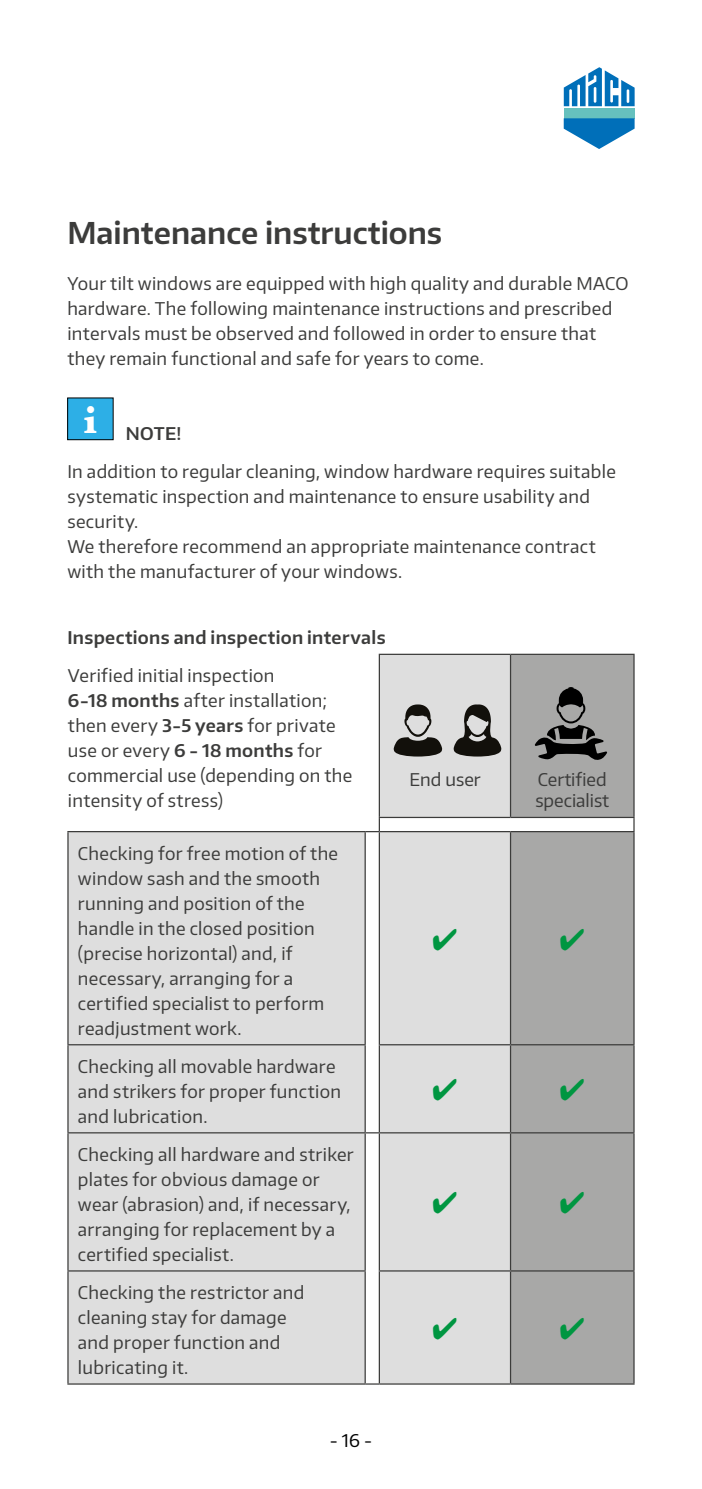
<style>
.page{position:relative;width:702px;height:1489px;background:#fff}
.page>*{position:absolute;margin:0;border:0;box-sizing:border-box;transform-origin:0 0}
.t1{font:700 40px "Baskerville";color:#fff}
.t2{font:600 30px "Encode Sans Normal";color:#3c3c3b}
.t3{font:17.5px/25px "Encode Sans Normal";letter-spacing:.02em;color:#3c3c3b}
.t4{font:600 17.5px "Encode Sans Normal";letter-spacing:.02em;color:#3c3c3b}
.t5{font:17.5px/21px "Encode Sans Normal";color:#3c3c3b}
.t6{font:17.5px "Encode Sans Normal";color:#000}
.s1{font-weight:600}
</style>
<div class="page">
<div style="left:563px;top:108px;width:71px;height:10px;background:#66c1be"></div>
<svg style="left:563px;top:118px;width:71px;height:31px"></svg>
<svg style="left:563px;top:67px;width:71px;height:39px"></svg>
<div style="left:68px;top:398px;width:45px;height:41px;background:#2dafe6"></div>
<div style="left:67px;top:397px;width:46px;height:43px;border:1px solid #000"></div>
<svg style="left:69px;top:654px;width:441px;height:729px;fill:#dedede"></svg>
<div style="left:510px;top:655px;width:123px;height:728px;background:#a8a8a7"></div>
<hr style="left:379px;top:653px;width:131px;height:2px;background:#3c3c3b">
<hr style="left:379px;top:655px;width:1px;height:161px;background:#3c3c3b">
<hr style="left:510px;top:653px;width:124px;height:2px;background:#3c3c3b">
<hr style="left:510px;top:655px;width:1px;height:161px;background:#3c3c3b">
<hr style="left:633px;top:655px;width:1px;height:161px;background:#3c3c3b">
<hr style="left:379px;top:816px;width:131px;height:2px;background:#3c3c3b">
<hr style="left:510px;top:816px;width:124px;height:2px;background:#3c3c3b">
<svg style="left:633px;top:818px;width:1px;height:13px"></svg>
<hr style="left:67px;top:831px;width:298px;height:1px;background:#3c3c3b">
<hr style="left:67px;top:832px;width:2px;height:212px;background:#3c3c3b">
<svg style="left:365px;top:818px;width:15px;height:14px"></svg>
<hr style="left:364px;top:832px;width:2px;height:212px;background:#3c3c3b">
<hr style="left:379px;top:831px;width:131px;height:1px;background:#3c3c3b">
<hr style="left:379px;top:832px;width:1px;height:212px;background:#3c3c3b">
<hr style="left:510px;top:831px;width:124px;height:1px;background:#3c3c3b">
<hr style="left:510px;top:832px;width:1px;height:212px;background:#3c3c3b">
<hr style="left:633px;top:832px;width:1px;height:212px;background:#3c3c3b">
<hr style="left:67px;top:1044px;width:299px;height:1px;background:#3c3c3b">
<hr style="left:67px;top:1045px;width:2px;height:87px;background:#3c3c3b">
<hr style="left:364px;top:1045px;width:2px;height:87px;background:#3c3c3b">
<hr style="left:379px;top:1044px;width:131px;height:1px;background:#3c3c3b">
<hr style="left:379px;top:1045px;width:1px;height:87px;background:#3c3c3b">
<hr style="left:510px;top:1044px;width:124px;height:1px;background:#3c3c3b">
<hr style="left:510px;top:1045px;width:1px;height:87px;background:#3c3c3b">
<hr style="left:633px;top:1045px;width:1px;height:87px;background:#3c3c3b">
<hr style="left:67px;top:1132px;width:298px;height:1px;background:#3c3c3b">
<hr style="left:67px;top:1133px;width:2px;height:137px;background:#3c3c3b">
<svg style="left:365px;top:1132px;width:14px;height:1px"></svg>
<hr style="left:364px;top:1133px;width:2px;height:137px;background:#3c3c3b">
<hr style="left:379px;top:1132px;width:131px;height:1px;background:#3c3c3b">
<hr style="left:379px;top:1133px;width:1px;height:137px;background:#3c3c3b">
<hr style="left:510px;top:1132px;width:124px;height:1px;background:#3c3c3b">
<hr style="left:510px;top:1133px;width:1px;height:137px;background:#3c3c3b">
<hr style="left:633px;top:1133px;width:1px;height:137px;background:#3c3c3b">
<hr style="left:67px;top:1270px;width:299px;height:1px;background:#3c3c3b">
<hr style="left:67px;top:1271px;width:2px;height:112px;background:#3c3c3b">
<hr style="left:364px;top:1271px;width:2px;height:112px;background:#3c3c3b">
<hr style="left:379px;top:1270px;width:131px;height:1px;background:#3c3c3b">
<hr style="left:379px;top:1271px;width:1px;height:112px;background:#3c3c3b">
<hr style="left:510px;top:1270px;width:124px;height:1px;background:#3c3c3b">
<hr style="left:510px;top:1271px;width:1px;height:112px;background:#3c3c3b">
<hr style="left:633px;top:1271px;width:1px;height:112px;background:#3c3c3b">
<hr style="left:67px;top:1383px;width:298px;height:1px;background:#3c3c3b">
<svg style="left:365px;top:1383px;width:14px;height:1px"></svg>
<hr style="left:379px;top:1383px;width:131px;height:1px;background:#3c3c3b">
<hr style="left:510px;top:1383px;width:124px;height:1px;background:#3c3c3b">
<svg style="left:453px;top:704px;width:48px;height:52px;background:#797875"></svg>
<svg style="left:393px;top:704px;width:49px;height:52px;background:#868583"></svg>
<svg style="left:534px;top:687px;width:73px;height:74px;background:#717170"></svg>
<svg style="left:433px;top:928px;width:23px;height:21px"></svg>
<svg style="left:560px;top:928px;width:24px;height:21px"></svg>
<svg style="left:433px;top:1078px;width:23px;height:22px"></svg>
<svg style="left:560px;top:1078px;width:24px;height:22px"></svg>
<svg style="left:433px;top:1191px;width:23px;height:22px"></svg>
<svg style="left:560px;top:1191px;width:24px;height:22px"></svg>
<svg style="left:433px;top:1317px;width:23px;height:21px"></svg>
<svg style="left:560px;top:1317px;width:24px;height:21px"></svg>
<h2 class="t2" style="left:67px;top:213px;width:376px">Maintenance instructions</h2>
<p class="t3" style="left:67px;top:270px;width:562px">Your tilt windows are equipped with high quality and durable MACO hardware. The following maintenance instructions and prescribed intervals must be observed and followed in order to ensure that they remain functional and safe for years to come.</p>
<h1 class="t1" style="left:84px;top:392px;width:15px">i</h1>
<p class="t4" style="left:126px;top:422px;width:57px">NOTE!</p>
<p class="t3" style="left:67px;top:458px;width:550px">In addition to regular cleaning, window hardware requires suitable systematic inspection and maintenance to ensure usability and security.<br>We therefore recommend an appropriate maintenance contract with the manufacturer of your windows.</p>
<p class="t4" style="left:67px;top:625px;width:320px">Inspections and inspection intervals</p>
<p class="t3" style="left:68px;top:662px;width:286px">Verified initial inspection<br><span class="s1">6-18 months</span> after installation; then every <span class="s1">3-5 years</span> for private use or every <span class="s1">6 - 18 months</span> for commercial use (depending on the intensity of stress)</p>
<p class="t3" style="left:78px;top:840px;width:262px">Checking for free motion of the window sash and the smooth running and position of the handle in the closed position (precise horizontal) and, if necessary, arranging for a certified specialist to perform readjustment work.</p>
<p class="t3" style="left:78px;top:1053px;width:264px">Checking all movable hardware and strikers for proper function and lubrication.</p>
<p class="t3" style="left:78px;top:1141px;width:277px">Checking all hardware and striker plates for obvious damage or wear (abrasion) and, if necessary, arranging for replacement by a certified specialist.</p>
<p class="t3" style="left:78px;top:1279px;width:228px">Checking the restrictor and cleaning stay for damage and proper function and lubricating it.</p>
<p class="t6" style="left:330px;top:1428px;width:44px">- 16 -</p>
<p class="t3" style="left:409px;top:766px;width:73px">End user</p>
<p class="t5" style="left:535px;top:768px;width:75px">Certified specialist</p>
</div>
